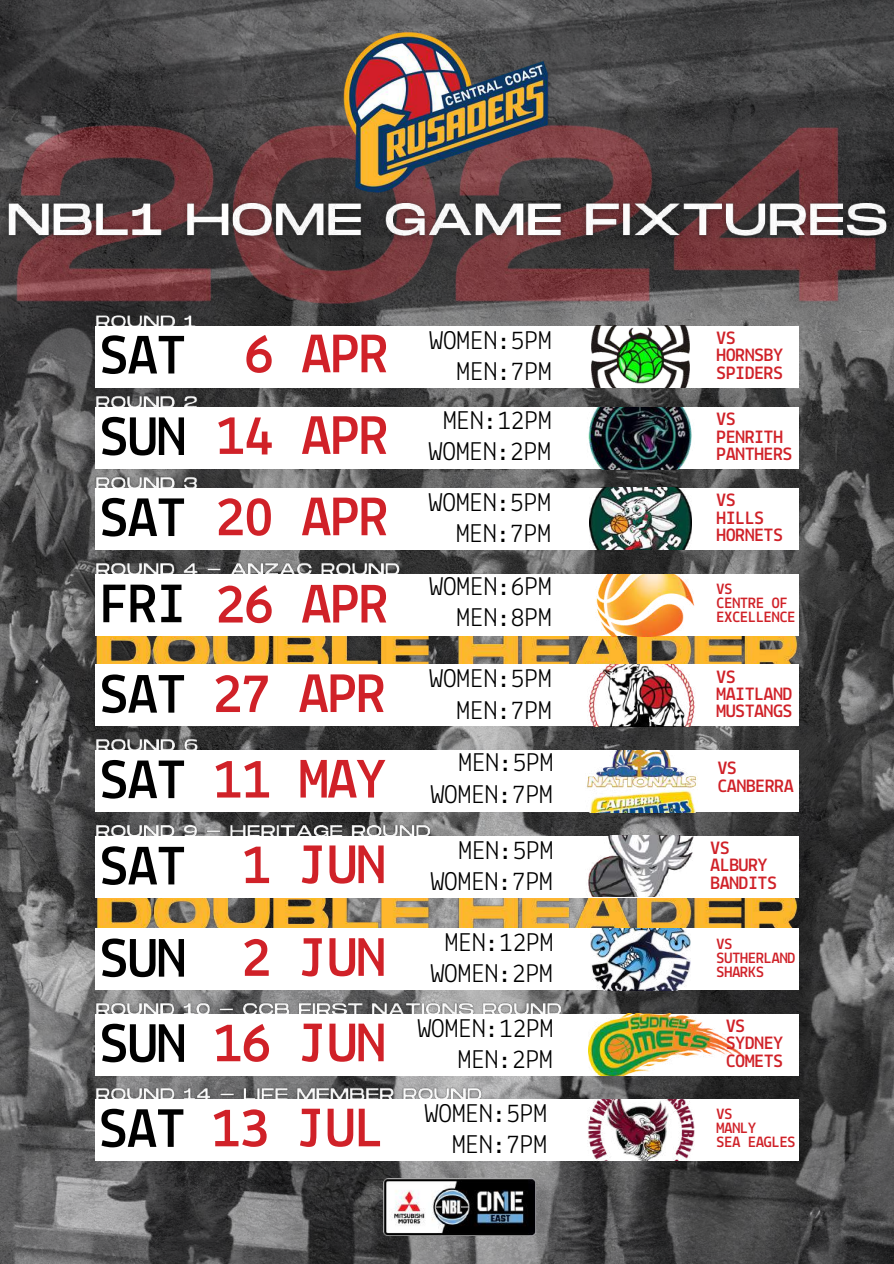
<style>
.page{position:relative;width:894px;height:1264px;background:#fff}
.page>*{position:absolute;margin:0;border:0;box-sizing:border-box;transform-origin:0 0}
.t1{font:700 57.45px "Lekton";color:#d02128}
.t2{font:27.15px "Lekton";color:#000}
.t3{font:700 18.9px/17.1px "Lekton";color:#d02128}
.t4{font:700 15.75px/14.1px "Lekton";color:#d02128}
.s1{font-size:57.3px;color:#000}
</style>
<div class="page">
<img style="left:0;top:0;width:893px;height:1263px">
<img style="left:0;top:72px;width:893px;height:303px">
<img style="left:0;top:193px;width:893px;height:56px">
<img style="left:340px;top:28px;width:213px;height:167px">
<img style="left:81px;top:875px;width:731px;height:79px">
<img style="left:81px;top:613px;width:732px;height:79px">
<img style="left:91px;top:309px;width:109px;height:24px">
<div style="left:95px;top:326px;width:703px;height:61px;background:#fff"></div>
<img style="left:591px;top:325px;width:98px;height:62px">
<img style="left:91px;top:390px;width:111px;height:24px">
<div style="left:95px;top:407px;width:703px;height:61px;background:#fff"></div>
<img style="left:586px;top:408px;width:108px;height:61px">
<img style="left:91px;top:471px;width:111px;height:24px">
<div style="left:95px;top:488px;width:703px;height:61px;background:#fff"></div>
<img style="left:589px;top:487px;width:102px;height:62px">
<img style="left:91px;top:557px;width:313px;height:24px">
<div style="left:95px;top:574px;width:703px;height:61px;background:#fff"></div>
<img style="left:585px;top:574px;width:120px;height:62px">
<div style="left:95px;top:664px;width:703px;height:62px;background:#fff"></div>
<img style="left:588px;top:664px;width:107px;height:62px">
<img style="left:91px;top:733px;width:111px;height:24px">
<div style="left:95px;top:750px;width:703px;height:62px;background:#fff"></div>
<img style="left:586px;top:750px;width:110px;height:62px">
<img style="left:91px;top:819px;width:344px;height:23px">
<div style="left:95px;top:835px;width:703px;height:62px;background:#fff"></div>
<img style="left:585px;top:835px;width:112px;height:61px">
<div style="left:95px;top:928px;width:703px;height:62px;background:#fff"></div>
<img style="left:590px;top:928px;width:100px;height:62px">
<img style="left:91px;top:997px;width:475px;height:24px">
<div style="left:95px;top:1013px;width:703px;height:62px;background:#fff"></div>
<img style="left:588px;top:1013px;width:161px;height:62px">
<img style="left:91px;top:1082px;width:395px;height:24px">
<div style="left:95px;top:1099px;width:703px;height:61px;background:#fff"></div>
<img style="left:588px;top:1099px;width:106px;height:61px">
<img style="left:383px;top:1178px;width:152px;height:57px">
<p class="t2" style="left:429px;top:328px;width:124px">WOMEN:5PM</p>
<p class="t3" style="left:716px;top:331px;width:68px">VS<br>HORNSBY<br>SPIDERS</p>
<p class="t2" style="left:100px;top:440px;width:452px"><sup>SUN</sup> <sup>14</sup> <sup>APR</sup> WOMEN:2PM</p>
<p class="t2" style="left:100px;top:360px;width:453px"><sup>SAT</sup> <sup>6</sup> <sup>APR</sup> MEN:7PM</p>
<p class="t2" style="left:443px;top:409px;width:110px">MEN:12PM</p>
<p class="t3" style="left:716px;top:412px;width:77px">VS<br>PENRITH<br>PANTHERS</p>
<p class="t2" style="left:429px;top:490px;width:124px">WOMEN:5PM</p>
<h1 class="t1" style="left:100px;top:492px;width:290px"><span class="s1">SAT</span> 20 APR</h1>
<p class="t3" style="left:716px;top:493px;width:68px">VS<br>HILLS<br>HORNETS</p>
<p class="t2" style="left:456px;top:522px;width:96px">MEN:7PM</p>
<p class="t2" style="left:429px;top:574px;width:124px">WOMEN:6PM</p>
<h1 class="t1" style="left:100px;top:579px;width:290px"><span class="s1">FRI</span> 26 APR</h1>
<p class="t4" style="left:716px;top:583px;width:80px">VS<br>CENTRE OF<br>EXCELLENCE</p>
<p class="t2" style="left:456px;top:606px;width:96px">MEN:8PM</p>
<p class="t2" style="left:429px;top:667px;width:124px">WOMEN:5PM</p>
<h1 class="t1" style="left:100px;top:669px;width:287px"><span class="s1">SAT</span> 27 APR</h1>
<p class="t3" style="left:716px;top:669px;width:77px">VS<br>MAITLAND<br>MUSTANGS</p>
<p class="t2" style="left:456px;top:698px;width:96px">MEN:7PM</p>
<p class="t2" style="left:458px;top:751px;width:96px">MEN:5PM</p>
<h1 class="t1" style="left:100px;top:754px;width:287px"><span class="s1">SAT</span> 11 MAY</h1>
<p class="t3" style="left:717px;top:761px;width:77px">VS<br>CANBERRA</p>
<p class="t2" style="left:430px;top:782px;width:124px">WOMEN:7PM</p>
<p class="t2" style="left:458px;top:838px;width:96px">MEN:5PM</p>
<h1 class="t1" style="left:100px;top:840px;width:287px"><span class="s1">SAT</span> 1 JUN</h1>
<p class="t3" style="left:710px;top:841px;width:68px">VS<br>ALBURY<br>BANDITS</p>
<p class="t2" style="left:430px;top:870px;width:124px">WOMEN:7PM</p>
<p class="t2" style="left:444px;top:930px;width:110px">MEN:12PM</p>
<h1 class="t1" style="left:100px;top:932px;width:287px"><span class="s1">SUN</span> 2 JUN</h1>
<p class="t4" style="left:716px;top:938px;width:80px">VS<br>SUTHERLAND<br>SHARKS</p>
<p class="t2" style="left:430px;top:962px;width:124px">WOMEN:2PM</p>
<p class="t2" style="left:417px;top:1016px;width:137px">WOMEN:12PM</p>
<h1 class="t1" style="left:100px;top:1018px;width:287px"><span class="s1">SUN</span> 16 JUN</h1>
<p class="t3" style="left:726px;top:1019px;width:58px">VS<br>SYDNEY<br>COMETS</p>
<p class="t2" style="left:457px;top:1047px;width:96px">MEN:2PM</p>
<p class="t2" style="left:425px;top:1101px;width:124px">WOMEN:5PM</p>
<h1 class="t1" style="left:99px;top:1103px;width:286px"><span class="s1">SAT</span> 13 JUL</h1>
<p class="t4" style="left:716px;top:1107px;width:80px">VS<br>MANLY<br>SEA EAGLES</p>
<p class="t2" style="left:452px;top:1132px;width:96px">MEN:7PM</p>
</div>
